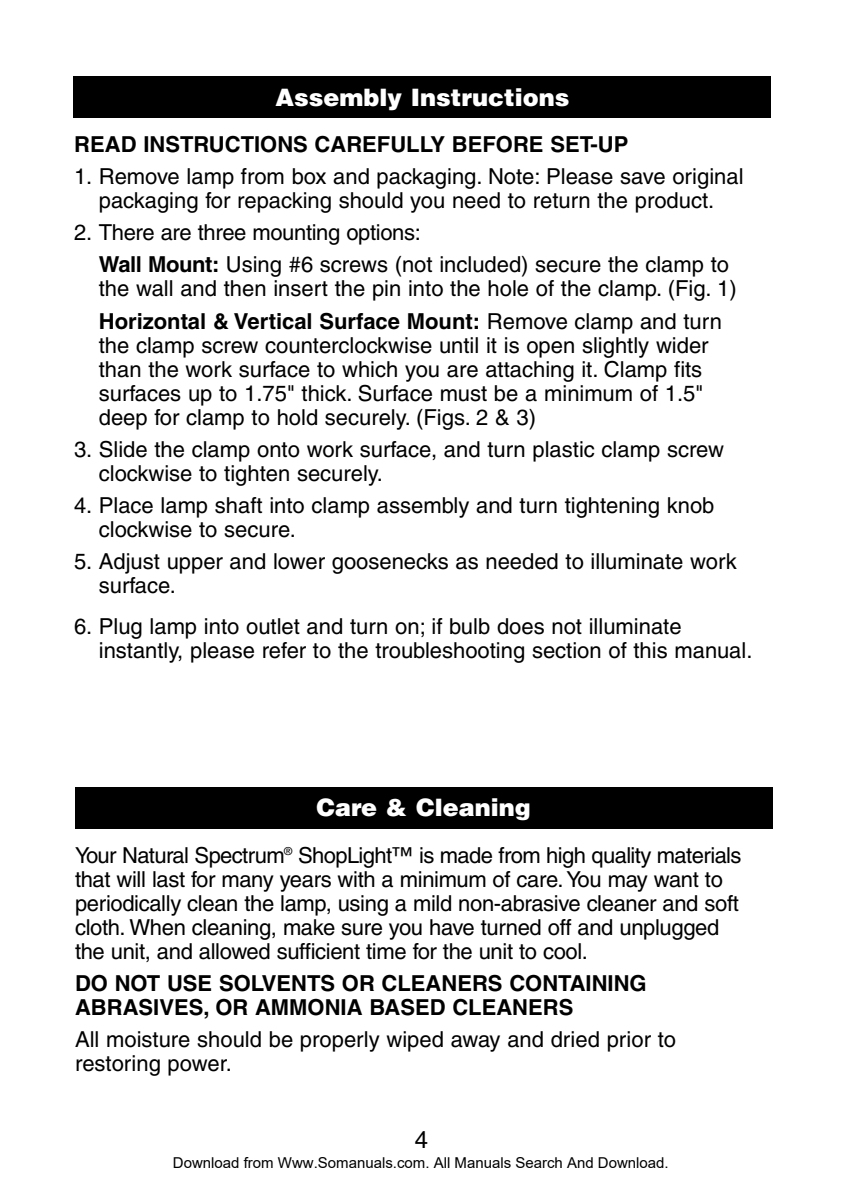
<style>
.page{position:relative;width:842px;height:1191px;background:#fff}
.page>*{position:absolute;margin:0;border:0;box-sizing:border-box;transform-origin:0 0}
.t1{font:900 24px "Helvetica";color:#fff}
.t2{font:24px "Helvetica";color:#000}
.t3{font:22px/24px "Helvetica";color:#000}
.t4{font:700 22px/24px "Helvetica";color:#000}
.t5{font:15px "Arial";color:#000}
.s1{font-weight:700}
</style>
<div class="page">
<div style="left:73px;top:76px;width:698px;height:42px;background:#000"></div>
<div style="left:75px;top:786px;width:698px;height:42px;background:#000"></div>
<p class="t1" style="left:275px;top:88px;width:296px">Assembly Instructions</p>
<p class="t4" style="left:74px;top:135px;width:556px">READ INSTRUCTIONS CAREFULLY BEFORE SET-UP</p>
<p class="t3" style="left:74px;top:167px;width:671px;text-align:center">1. Remove lamp from box and packaging. Note: Please save original packaging for repacking should you need to return the product.</p>
<p class="t3" style="left:99px;top:219px;width:632px;line-height:32px;text-indent:-24px">2. There are three mounting options:<br><span class="s1">Wall Mount:</span> Using #6 screws (not included) secure the clamp to</p>
<p class="t3" style="left:99px;top:275px;width:639px;line-height:32px">the wall and then insert the pin into the hole of the clamp. (Fig. 1)<br><span class="s1">Horizontal &amp; Vertical Surface Mount:</span> Remove clamp and turn</p>
<p class="t3" style="left:99px;top:335px;width:611px">the clamp screw counterclockwise until it is open slightly wider than the work surface to which you are attaching it. Clamp fits surfaces up to 1.75" thick. Surface must be a minimum of 1.5" deep for clamp to hold securely. (Figs. 2 &amp; 3)</p>
<p class="t3" style="left:99px;top:439px;width:627px;text-indent:-24px">3. Slide the clamp onto work surface, and turn plastic clamp screw clockwise to tighten securely.</p>
<p class="t3" style="left:99px;top:495px;width:617px;text-indent:-24px">4. Place lamp shaft into clamp assembly and turn tightening knob clockwise to secure.</p>
<p class="t3" style="left:99px;top:551px;width:639px;text-indent:-24px">5. Adjust upper and lower goosenecks as needed to illuminate work surface.</p>
<p class="t3" style="left:99px;top:616px;width:655px;text-indent:-24px">6. Plug lamp into outlet and turn on; if bulb does not illuminate instantly, please refer to the troubleshooting section of this manual.</p>
<p class="t1" style="left:316px;top:799px;width:216px">Care &amp; Cleaning</p>
<p class="t3" style="left:75px;top:845px;width:668px">Your Natural Spectrum<sup>®</sup> ShopLight™ is made from high quality materials that will last for many years with a minimum of care.You may want to periodically clean the lamp, using a mild non-abrasive cleaner and soft cloth. When cleaning, make sure you have turned off and unplugged the unit, and allowed sufficient time for the unit to cool.</p>
<p class="t4" style="left:75px;top:973px;width:573px">DO NOT USE SOLVENTS OR CLEANERS CONTAINING<br>ABRASIVES, OR AMMONIA BASED CLEANERS</p>
<p class="t3" style="left:75px;top:1029px;width:603px">All moisture should be properly wiped away and dried prior to restoring power.</p>
<p class="t2" style="left:415px;top:1130px;width:15px">4</p>
<p class="t5" style="left:173px;top:1154px;width:497px">Download from Www.Somanuals.com. All Manuals Search And Download.</p>
</div>
